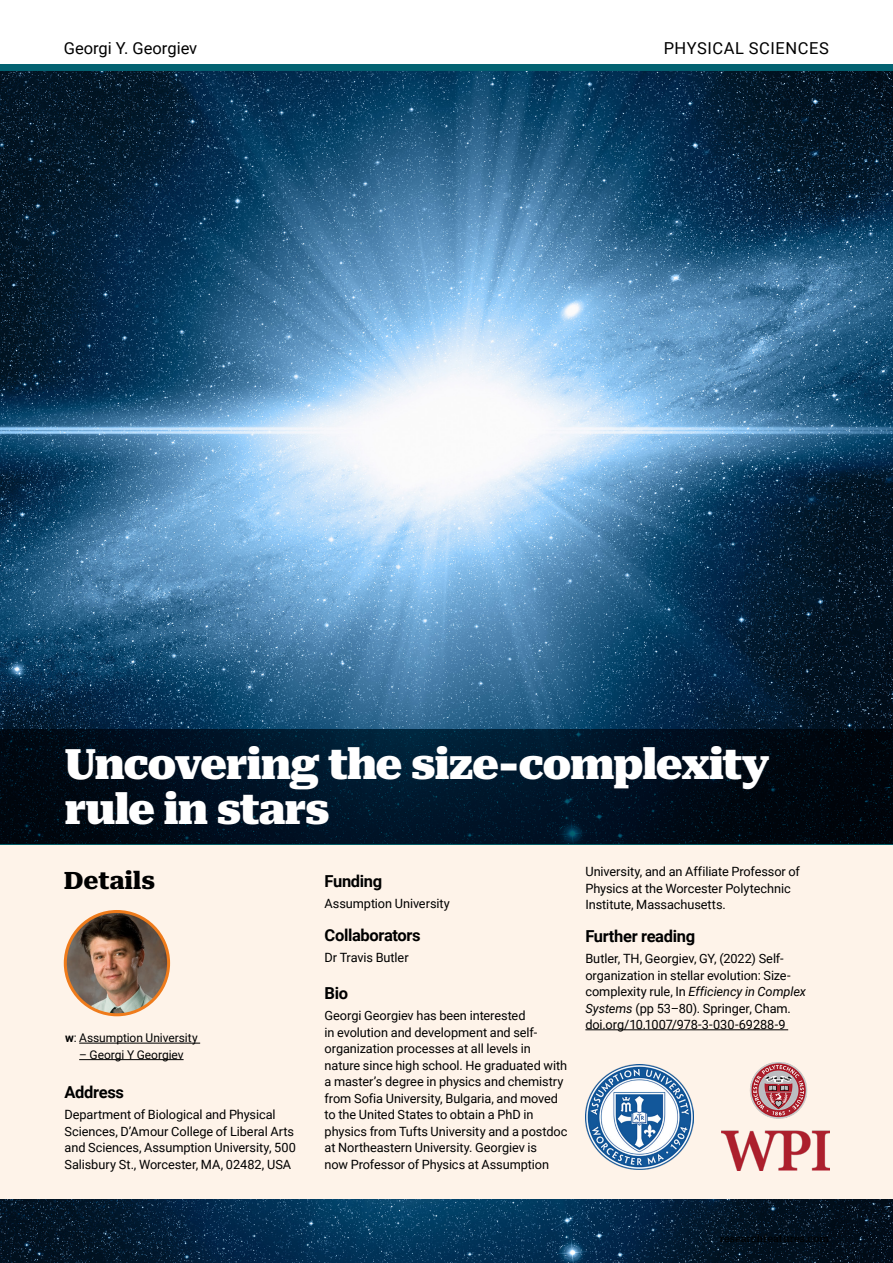
<style>
.page{position:relative;width:893px;height:1263px;background:#fff}
.page>*{position:absolute;margin:0;border:0;box-sizing:border-box;transform-origin:0 0}
.t1{font:900 42px/45px "Roboto Serif";letter-spacing:-.035em;color:#fff}
.t2{font:800 24px "Roboto Serif";letter-spacing:-.01em;color:#000}
.t3{font:700 16.5px "Roboto";letter-spacing:-.02em;color:#000}
.t4{font:16.5px "Roboto";color:#000}
.t5{font:16.5px "Roboto";letter-spacing:.025em;color:#000}
.t6{font:12.75px/16.5px "Roboto";letter-spacing:-.005em;color:#000}
.t7{font:12px "Roboto";color:#000}
.t8{font:500 9.75px "Roboto Serif";color:#000}
.s1{font-weight:700}
.s2{font-style:italic}
</style>
<div class="page">
<img style="left:0;top:71px;width:893px;height:773px">
<svg style="left:0;top:1199px;width:893px;height:64px"></svg>
<div style="left:0;top:844px;width:893px;height:355px;background:#fef3e9"></div>
<img style="left:65px;top:911px;width:104px;height:104px;border-radius:52px">
<div style="left:64px;top:910px;width:106px;height:106px;border:3px solid #ef7b1b;border-radius:50%"></div>
<hr style="left:585px;top:1029px;width:203px;height:1px;background:#000">
<svg style="left:1px;top:729px;width:892px;height:116px"></svg>
<hr style="left:79px;top:1043px;width:121px;height:1px;background:#000">
<hr style="left:79px;top:1059px;width:105px;height:1px;background:#000">
<img style="left:721px;top:1062px;width:108px;height:109px">
<img style="left:585px;top:1064px;width:108px;height:106px">
<div style="left:0;top:64px;width:893px;height:7px;background:#036271"></div>
<p class="t4" style="left:64px;top:37px;width:135px">Georgi Y. Georgiev</p>
<p class="t5" style="left:664px;top:37px;width:167px">PHYSICAL SCIENCES</p>
<h1 class="t1" style="left:65px;top:738px;width:707px">Uncovering the size-complexity rule in stars</h1>
<h2 class="t2" style="left:64px;top:861px;width:93px">Details</h2>
<p class="t3" style="left:325px;top:869px;width:59px">Funding</p>
<p class="t6" style="left:325px;top:895px;width:127px">Assumption University</p>
<p class="t3" style="left:325px;top:923px;width:98px">Collaborators</p>
<p class="t6" style="left:325px;top:949px;width:86px">Dr Travis Butler</p>
<p class="t3" style="left:325px;top:982px;width:25px">Bio</p>
<p class="t6" style="left:325px;top:1007px;width:244px">Georgi Georgiev has been interested<br>in evolution and development and self&shy;organization processes at all levels in nature since high school. He graduated with a master’s degree in physics and chemistry from Sofia University, Bulgaria, and moved to the United States to obtain a PhD in physics from Tufts University and a postdoc at Northeastern University. Georgiev is<br>now Professor of Physics at Assumption</p>
<p class="t7" style="left:65px;top:1030px;width:134px"><span class="s1">w</span>: Assumption University</p>
<p class="t7" style="left:79px;top:1046px;width:106px">– Georgi Y Georgiev</p>
<p class="t3" style="left:65px;top:1080px;width:61px">Address</p>
<p class="t6" style="left:65px;top:1106px;width:233px">Department of Biological and Physical Sciences, D’Amour College of Liberal Arts and Sciences, Assumption University, 500<br>Salisbury St., Worcester, MA, 02482, USA</p>
<p class="t6" style="left:585px;top:863px;width:216px">University, and an Affiliate Professor of<br>Physics at the Worcester Polytechnic<br>Institute, Massachusetts.</p>
<p class="t3" style="left:585px;top:925px;width:111px">Further reading</p>
<p class="t6" style="left:585px;top:950px;width:222px">Butler, TH, Georgiev, GY, (2022) Self&shy;organization in stellar evolution: Size&shy;complexity rule, In <span class="s2">Efficiency in Complex Systems</span> (pp 53–80). Springer, Cham. doi.org/10.1007/978-3-030-69288-9</p>
<p class="t8" style="left:720px;top:1230px;width:111px">researchfeatures.com</p>
</div>
